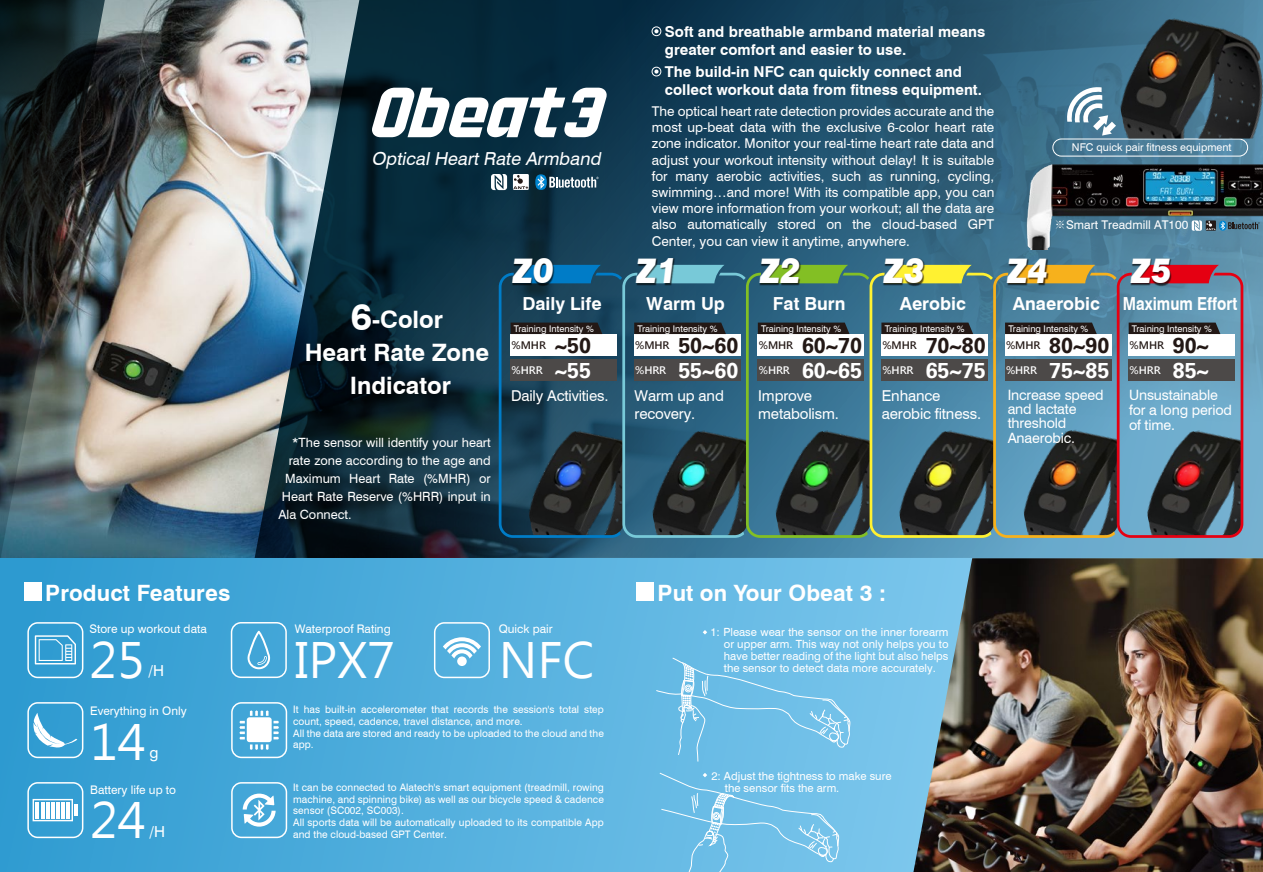
<style>
.page{position:relative;width:1263px;height:872px;background:#fff}
.page>*{position:absolute;margin:0;border:0;box-sizing:border-box;transform-origin:0 0}
.t1{font:italic 59.4px "H Nkani";color:#fff}
.t2{font:48px "Microsoft Jheng Hei";color:#fff}
.t3{font:italic 900 33.9px "Swiss 721 BT";color:#fff;scale:.89 1}
.t4{font:700 24px/33px "Swiss 721 BT";color:#fff;text-align:center}
.t5{font:700 22.5px "Swiss 721 BT";letter-spacing:.005em;color:#fff}
.t6{font:700 21.3px/24.9px "Univers";color:#231815}
.t7{font:700 18px "Swiss 721 BT";color:#fff}
.t8{font:italic 18px "Swiss 721 BT";color:#fff}
.t9{font:700 18px "Swiss 721 BT";color:#fff;scale:.85 1}
.t10{font:15.15px "Swiss 721 BT";color:#fff}
.t11{font:700 15px/18px "Swiss 721 BT";color:#fff}
.t12{font:15px/18px "Swiss 721 BT";letter-spacing:-.01em;color:#fff}
.t13{font:14.25px/14.2px "Swiss 721 BT";letter-spacing:-.01em;color:#fff}
.t14{font:13.5px/16.2px "Swiss 721 BT";color:#fff;text-align:justify}
.t15{font:12.75px "Swiss 721 BT";color:#fff}
.t16{font:12px "Swiss 721 BT";color:#fff}
.t17{font:11.85px "Swiss 721 BT";color:#fff}
.t18{font:11.25px/12px "Swiss 721 BT";color:#fff}
.t19{font:10.65px "Swiss 721 BT";color:#fff}
.t20{font:10.35px/11.9px "Swiss 721 BT";letter-spacing:.005em;color:#fff}
.t21{font:700 10.2px "Microsoft Jheng Hei";color:#231815}
.t22{font:700 10.2px "Microsoft Jheng Hei";color:#fff}
.t23{font:9.3px "Swiss 721 BT";color:#fff}
.s1{font-family:"Adobe Ming Std";font-weight:300}
.s2{font-size:37.5px}
.s3{font-size:34.65px}
.s4{font-family:"Univers";font-size:21.3px}
.s5{color:#fff}
</style>
<div class="page">
<img style="left:0;top:0;width:1263px;height:872px">
<h1 class="t1" style="left:377px;top:88px;width:231px">Obeat3</h1>
<h3 class="t8" style="left:371px;top:147px;width:234px">Optical Heart Rate Armband</h3>
<p class="t11" style="left:665px;top:23px;width:322px">Soft and breathable armband material means greater comfort and easier to use.</p>
<p class="t11" style="left:665px;top:63px;width:319px">The build-in NFC can quickly connect and collect workout data from fitness equipment.</p>
<p class="t14" style="left:652px;top:103px;width:344px">The optical heart rate detection provides accurate and the most up-beat data with the exclusive 6-color heart rate zone indicator. Monitor your real-time heart rate data and adjust your workout intensity without delay! It is suitable for many aerobic activities, such as running, cycling, swimming…and more! With its compatible app, you can view more information from your workout; all the data are also automatically stored on the cloud-based GPT Center, you can view it anytime, anywhere.</p>
<p class="t19" style="left:1072px;top:140px;width:161px">NFC quick pair fitness equipment</p>
<p class="t16" style="left:1054px;top:218px;width:136px"><span class="s1">※</span>Smart Treadmill AT100</p>
<h3 class="t4" style="left:305px;top:303px;width:186px"><span class="s2">6</span>-Color<br>Heart Rate Zone<br>Indicator</h3>
<p class="t15" style="left:292px;top:434px;width:200px">*The sensor will identify your heart</p>
<p class="t15" style="left:289px;top:452px;width:203px">rate zone according to the age and</p>
<p class="t15" style="left:285px;top:470px;width:207px">Maximum Heart Rate (%MHR) or</p>
<p class="t15" style="left:282px;top:488px;width:210px">Heart Rate Reserve (%HRR) input in</p>
<p class="t15" style="left:278px;top:506px;width:75px">Ala Connect.</p>
<h3 class="t3" style="left:513px;top:251px;width:47px">Z<span class="s3">0</span></h3>
<h3 class="t7" style="left:522px;top:293px;width:81px">Daily Life</h3>
<p class="t21" style="left:512px;top:339px;width:81px">%MHR <span class="s4">~50</span></p>
<h3 class="t3" style="left:760px;top:251px;width:47px">Z<span class="s3">2</span></h3>
<h3 class="t7" style="left:773px;top:293px;width:74px">Fat Burn</h3>
<h3 class="t6" style="left:759px;top:333px;width:105px"><sup>%MHR</sup> 60~70 <sup>%HRR</sup> <span class="s5">60~65</span></h3>
<h3 class="t3" style="left:884px;top:251px;width:47px">Z<span class="s3">3</span></h3>
<h3 class="t7" style="left:900px;top:293px;width:68px">Aerobic</h3>
<h3 class="t6" style="left:882px;top:333px;width:105px"><sup>%MHR</sup> 70~80 <sup>%HRR</sup> <span class="s5">65~75</span></h3>
<h3 class="t3" style="left:637px;top:251px;width:47px">Z<span class="s3">1</span></h3>
<h3 class="t7" style="left:646px;top:293px;width:80px">Warm Up</h3>
<h3 class="t6" style="left:635px;top:333px;width:105px"><sup>%MHR</sup> 50~60 <sup>%HRR</sup> <span class="s5">55~60</span></h3>
<h3 class="t3" style="left:1007px;top:251px;width:47px">Z<span class="s3">4</span></h3>
<h3 class="t7" style="left:1013px;top:293px;width:89px">Anaerobic</h3>
<h3 class="t6" style="left:1006px;top:333px;width:105px"><sup>%MHR</sup> 80~90 <sup>%HRR</sup> <span class="s5">75~85</span></h3>
<h3 class="t3" style="left:1131px;top:251px;width:47px">Z<span class="s3">5</span></h3>
<h3 class="t9" style="left:1123px;top:293px;width:136px">Maximum Effort</h3>
<p class="t21" style="left:1130px;top:339px;width:81px">%MHR <span class="s4">90~</span></p>
<p class="t22" style="left:1130px;top:364px;width:81px">%HRR <span class="s4">85~</span></p>
<p class="t23" style="left:514px;top:323px;width:82px">Training Intensity %</p>
<p class="t23" style="left:637px;top:323px;width:82px">Training Intensity %</p>
<p class="t23" style="left:761px;top:323px;width:82px">Training Intensity %</p>
<p class="t23" style="left:885px;top:323px;width:82px">Training Intensity %</p>
<p class="t23" style="left:1008px;top:323px;width:82px">Training Intensity %</p>
<p class="t23" style="left:1132px;top:323px;width:82px">Training Intensity %</p>
<p class="t22" style="left:512px;top:364px;width:81px">%HRR <span class="s4">~55</span></p>
<p class="t13" style="left:1129px;top:387px;width:104px;line-height:15px">Unsustainable for a long period of time.</p>
<p class="t13" style="left:1008px;top:388px;width:98px">Increase speed and lactate threshold<br>Anaerobic.</p>
<p class="t12" style="left:511px;top:386px;width:99px">Daily Activities.</p>
<p class="t12" style="left:635px;top:386px;width:91px">Warm up and recovery.</p>
<p class="t12" style="left:758px;top:386px;width:82px">Improve metabolism.</p>
<p class="t12" style="left:882px;top:386px;width:101px">Enhance aerobic fitness.</p>
<h3 class="t5" style="left:45px;top:579px;width:186px">Product Features</h3>
<h3 class="t5" style="left:657px;top:579px;width:230px">Put on Your Obeat 3 :</h3>
<p class="t17" style="left:89px;top:621px;width:119px">Store up workout data</p>
<h2 class="t2" style="left:89px;top:630px;width:57px">25</h2>
<p class="t10" style="left:149px;top:661px;width:17px">/H</p>
<p class="t17" style="left:90px;top:703px;width:98px">Everything in Only</p>
<h2 class="t2" style="left:90px;top:712px;width:57px">14</h2>
<p class="t10" style="left:149px;top:743px;width:11px">g</p>
<p class="t17" style="left:90px;top:782px;width:87px">Battery life up to</p>
<h2 class="t2" style="left:90px;top:790px;width:57px">24</h2>
<p class="t10" style="left:149px;top:822px;width:17px">/H</p>
<p class="t17" style="left:499px;top:621px;width:56px">Quick pair</p>
<h2 class="t2" style="left:499px;top:630px;width:97px">NFC</h2>
<p class="t20" style="left:293px;top:703px;width:312px">It has built-in accelerometer that records the session's total step count, speed, cadence, travel distance, and more.<br>All the data are stored and ready to be uploaded to the cloud and the app.</p>
<p class="t20" style="left:293px;top:781px;width:312px">It can be connected to Alatech's smart equipment (treadmill, rowing machine, and spinning bike) as well as our bicycle speed &amp; cadence sensor (SC002, SC003).<br>All sports data will be automatically uploaded to its compatible App and the cloud-based GPT Center.</p>
<p class="t17" style="left:295px;top:621px;width:97px">Waterproof Rating</p>
<h2 class="t2" style="left:295px;top:630px;width:102px">IPX7</h2>
<p class="t18" style="left:724px;top:625px;width:226px;text-align:justify;text-indent:-14px">1: Please wear the sensor on the inner forearm or upper arm. This way not only helps you to have better reading of the light but also helps the sensor to detect data more accurately.</p>
<p class="t18" style="left:725px;top:769px;width:168px;text-indent:-14px">2: Adjust the tightness to make sure the sensor fits the arm.</p>
</div>
